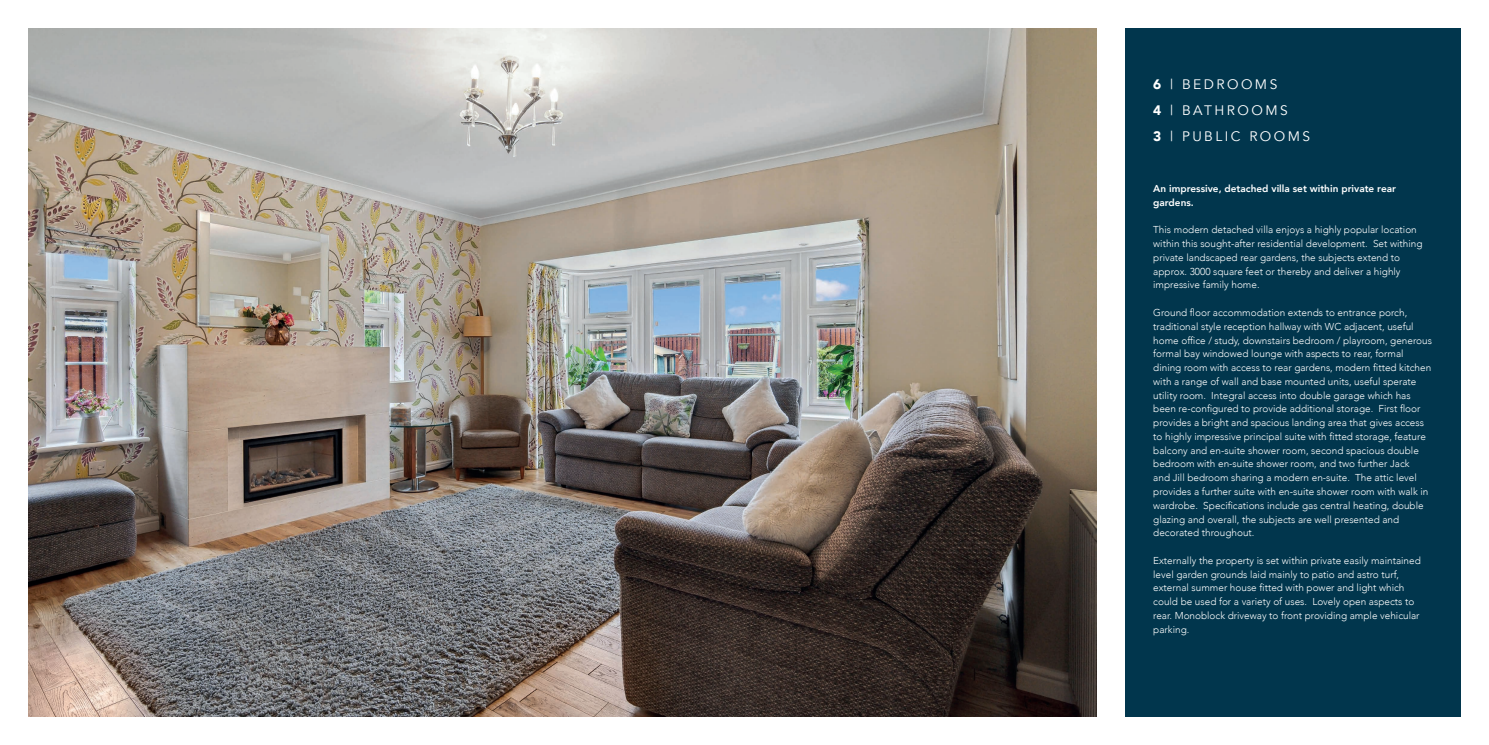
<style>
.page{position:relative;width:1489px;height:745px;background:#fff}
.page>*{position:absolute;margin:0;border:0;box-sizing:border-box;transform-origin:0 0}
.t1{font:13.75px/26.2px "Avenir";letter-spacing:.18em;color:#fff}
.t2{font:300 10px/13.8px "Avenir";color:#fff}
.t3{font:800 10px/13.8px "Avenir";color:#fff}
.s1{font-weight:900}
</style>
<div class="page">
<div style="left:28px;top:28px;width:1432px;height:688px;background:#01364d"></div>
<div style="left:1096px;top:0;width:28px;height:744px;background:#fff"></div>
<img style="left:28px;top:28px;width:1068px;height:688px">
<h1 class="t1" style="left:1153px;top:71px;width:158px"><span class="s1">6</span> | BEDROOMS<br><span class="s1">4</span> | BATHROOMS<br><span class="s1">3</span> | PUBLIC ROOMS</h1>
<p class="t3" style="left:1153px;top:182px;width:244px">An impressive, detached villa set within private rear gardens.</p>
<p class="t2" style="left:1153px;top:223px;width:271px">This modern detached villa enjoys a highly popular location within this sought-after residential development. Set withing private landscaped rear gardens, the subjects extend to approx. 3000 square feet or thereby and deliver a highly impressive family home.</p>
<p class="t2" style="left:1153px;top:305px;width:280px">Ground floor accommodation extends to entrance porch, traditional style reception hallway with WC adjacent, useful home office / study, downstairs bedroom / playroom, generous formal bay windowed lounge with aspects to rear, formal dining room with access to rear gardens, modern fitted kitchen with a range of wall and base mounted units, useful sperate utility room. Integral access into double garage which has been re-configured to provide additional storage. First floor provides a bright and spacious landing area that gives access to highly impressive principal suite with fitted storage, feature balcony and en-suite shower room, second spacious double bedroom with en-suite shower room, and two further Jack<br>and Jill bedroom sharing a modern en-suite. The attic level provides a further suite with en-suite shower room with walk in wardrobe. Specifications include gas central heating, double glazing and overall, the subjects are well presented and decorated throughout.</p>
<p class="t2" style="left:1153px;top:553px;width:269px">Externally the property is set within private easily maintained level garden grounds laid mainly to patio and astro turf, external summer house fitted with power and light which could be used for a variety of uses. Lovely open aspects to rear. Monoblock driveway to front providing ample vehicular parking.</p>
</div>
